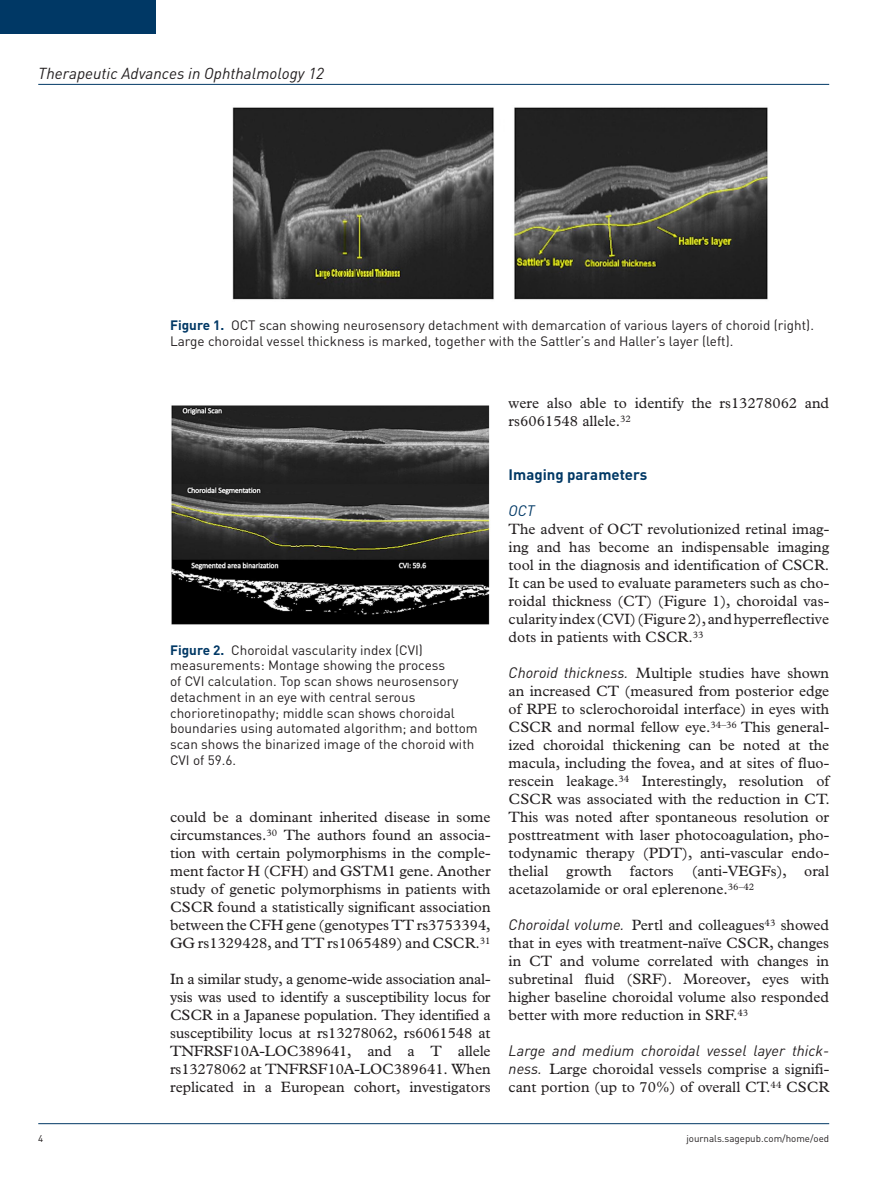
<style>
.page{position:relative;width:893px;height:1191px;background:#fff}
.page>*{position:absolute;margin:0;border:0;box-sizing:border-box;transform-origin:0 0}
.t1{font:italic 15.75px "DIN";color:#231f20}
.t2{font:15px/18px "Plantin Std";color:#231f20;text-align:justify}
.t3{font:italic 15px "DIN";color:#231f20}
.t4{font:700 15px "DIN";color:#003865}
.t5{font:italic 15px "DIN";color:#003865}
.t6{font:13.5px/15.8px "DIN";color:#231f20}
.t7{font:9.75px "DIN";color:#231f20}
.s1{font-weight:700;color:#003865}
.s2{font-family:"DIN";font-style:italic}
</style>
<div class="page">
<hr style="left:38px;top:84px;width:791px;height:1px;background:#003865">
<hr style="left:38px;top:1123px;width:791px;height:1px;background:#003865">
<div style="left:0;top:0;width:155px;height:34px;background:#003865"></div>
<img style="left:232px;top:107px;width:537px;height:193px">
<img style="left:171px;top:405px;width:319px;height:220px">
<p class="t1" style="left:38px;top:63px;width:287px">Therapeutic Advances in Ophthalmology 12</p>
<p class="t6" style="left:170px;top:317px;width:645px"><span class="s1">Figure 1.</span> OCT scan showing neurosensory detachment with demarcation of various layers of choroid (right).<br>Large choroidal vessel thickness is marked, together with the Sattler’s and Haller’s layer (left).</p>
<p class="t6" style="left:170px;top:641px;width:309px"><span class="s1">Figure 2.</span> Choroidal vascularity index (CVI) measurements: Montage showing the process<br>of CVI calculation. Top scan shows neurosensory detachment in an eye with central serous chorioretinopathy; middle scan shows choroidal boundaries using automated algorithm; and bottom scan shows the binarized image of the choroid with CVI of 59.6.</p>
<p class="t2" style="left:170px;top:808px;width:322px">could be a dominant inherited disease in some circumstances.<sup>30</sup> The authors found an associa&shy;tion with certain polymorphisms in the comple&shy;ment factor H (CFH) and GSTM1 gene. Another study of genetic polymorphisms in patients with CSCR found a statistically significant association between the CFH gene (genotypes TT rs3753394, GG rs1329428, and TT rs1065489) and CSCR.<sup>31</sup></p>
<p class="t2" style="left:170px;top:970px;width:322px">In a similar study, a genome-wide association anal&shy;ysis was used to identify a susceptibility locus for CSCR in a Japanese population. They identified a susceptibility locus at rs13278062, rs6061548 at TNFRSF10A-LOC389641, and a T allele rs13278062 at TNFRSF10A-LOC389641. When replicated in a European cohort, investigators</p>
<p class="t2" style="left:509px;top:394px;width:322px">were also able to identify the rs13278062 and rs6061548 allele.<sup>32</sup></p>
<p class="t4" style="left:509px;top:465px;width:140px">Imaging parameters</p>
<p class="t5" style="left:509px;top:501px;width:27px">OCT</p>
<p class="t2" style="left:509px;top:520px;width:322px">The advent of OCT revolutionized retinal imag&shy;ing and has become an indispensable imaging tool in the diagnosis and identification of CSCR.<br>It can be used to evaluate parameters such as cho&shy;roidal thickness (CT) (Figure 1), choroidal vas&shy;cularity index (CVI) (Figure 2), and hyperreflective dots in patients with CSCR.<sup>33</sup></p>
<p class="t2" style="left:509px;top:664px;width:323px"><span class="s2">Choroid thickness.</span> Multiple studies have shown an increased CT (measured from posterior edge of RPE to sclerochoroidal interface) in eyes with CSCR and normal fellow eye.<sup>34–36</sup> This general&shy;ized choroidal thickening can be noted at the macula, including the fovea, and at sites of fluo&shy;rescein leakage.<sup>34</sup> Interestingly, resolution of CSCR was associated with the reduction in CT.<br>This was noted after spontaneous resolution or posttreatment with laser photocoagulation, pho&shy;todynamic therapy (PDT), anti-vascular endo&shy;thelial growth factors (anti-VEGFs), oral acetazolamide or oral eplerenone.<sup>36–42</sup></p>
<p class="t2" style="left:509px;top:916px;width:322px"><span class="s2">Choroidal volume.</span> Pertl and colleagues<sup>43</sup> showed that in eyes with treatment-naïve CSCR, changes in CT and volume correlated with changes in subretinal fluid (SRF). Moreover, eyes with higher baseline choroidal volume also responded better with more reduction in SRF.<sup>43</sup></p>
<p class="t3" style="left:509px;top:1041px;width:322px">Large and medium choroidal vessel layer thick-</p>
<p class="t2" style="left:509px;top:1060px;width:322px"><span class="s2">ness.</span> Large choroidal vessels comprise a signifi&shy;cant portion (up to 70%) of overall CT.<sup>44</sup> CSCR</p>
<p class="t7" style="left:38px;top:1132px;width:7px">4</p>
<p class="t7" style="left:686px;top:1132px;width:144px">journals.sagepub.com/home/oed</p>
</div>
